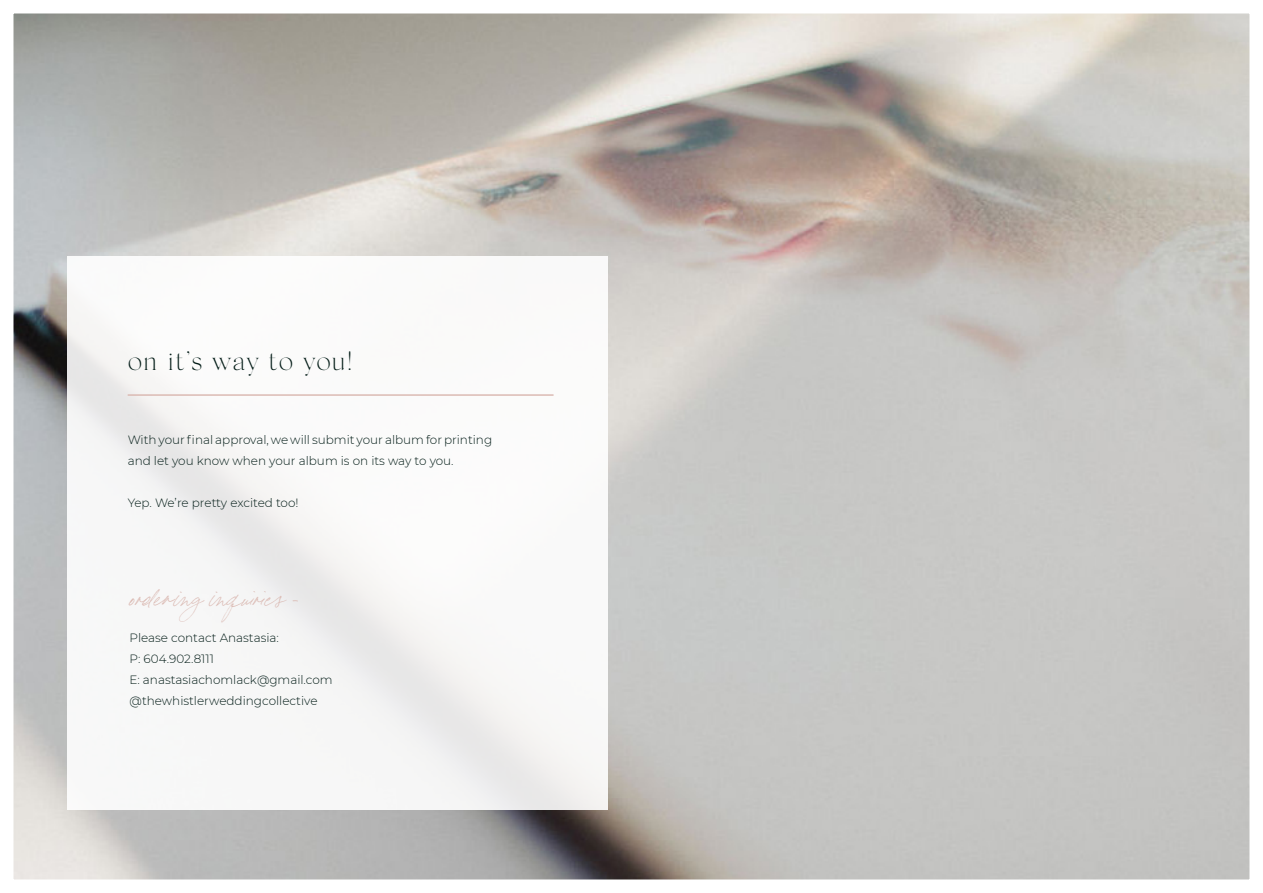
<style>
.page{position:relative;width:1263px;height:893px;background:#fff}
.page>*{position:absolute;margin:0;border:0;box-sizing:border-box;transform-origin:0 0}
.Script_Pink{font:27px "Bon Vivant";color:#dbbab3}
.Heading_2{font:200 27px "Silk Serif";letter-spacing:.05em;color:#031c17}
.t1{font:300 12px/21px "Montserrat";color:#031c17}
</style>
<div class="page">
<img style="left:15px;top:15px;width:1233px;height:863px">
<svg style="left:68px;top:257px;width:540px;height:553px"></svg>
<hr style="left:128px;top:394px;width:426px;height:2px;background:#dbbab3">
<div style="left:0;top:0;width:1263px;height:893px;border:14px solid #fff"></div>
<p class="Heading_2" style="left:128px;top:345px;width:226px">on it’s way to you!</p>
<p class="t1" style="left:128px;top:428px;width:366px">With your final approval, we will submit your album for printing and let you know when your album is on its way to you.</p>
<p class="t1" style="left:128px;top:491px;width:172px">Yep. We’re pretty excited too!</p>
<p class="Script_Pink" style="left:130px;top:579px;width:172px">orderinginquiries -</p>
<p class="t1" style="left:130px;top:626px;width:151px">Please contact Anastasia:</p>
<p class="t1" style="left:130px;top:647px;width:86px">P: 604.902.8111</p>
<p class="t1" style="left:130px;top:668px;width:205px">E: anastasiachomlack@gmail.com</p>
<p class="t1" style="left:130px;top:689px;width:189px">@thewhistlerweddingcollective</p>
</div>
